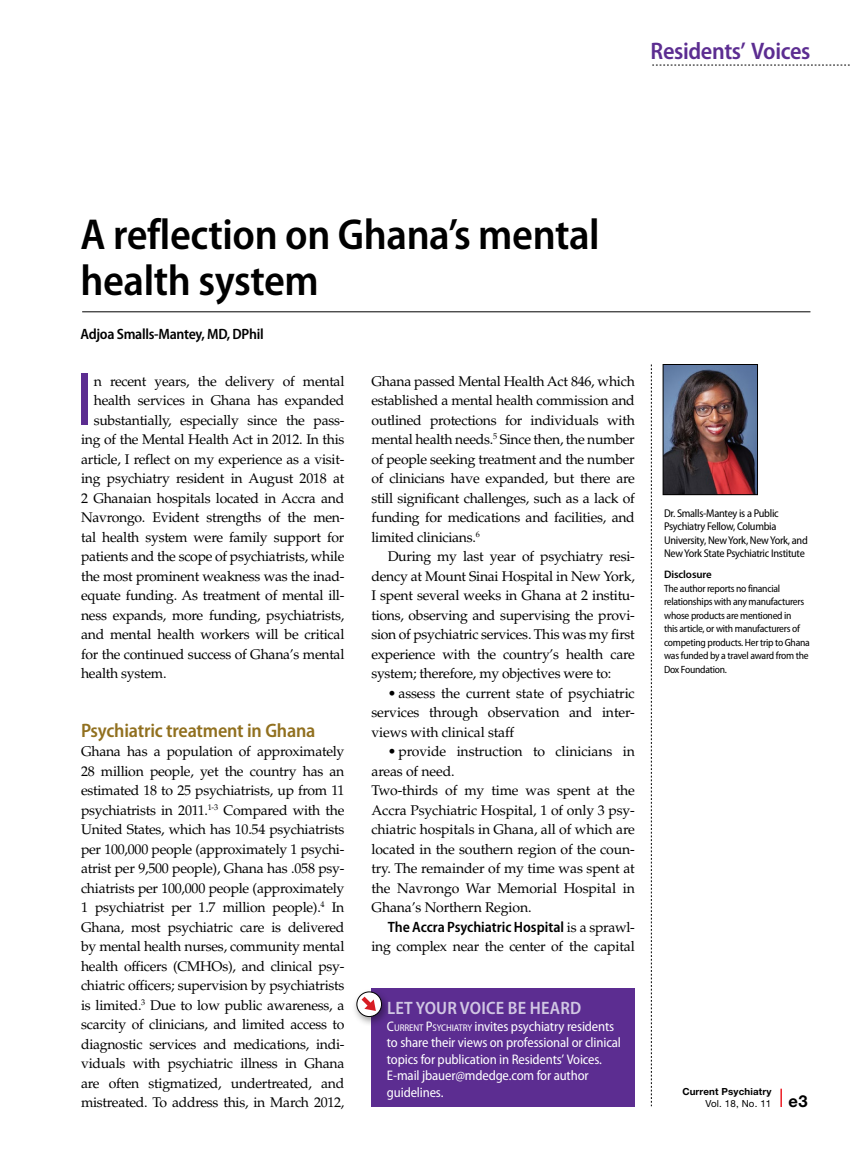
<style>
.page{position:relative;width:851px;height:1161px;background:#fff}
.page>*{position:absolute;margin:0;border:0;box-sizing:border-box;transform-origin:0 0}
.body_dropcap{font:semi-condensed 76.8px "Myriad Pro";color:#5c2d91}
.t1{font:600 semi-condensed 43.5px/46.5px "Myriad Pro";letter-spacing:-.01em;color:#000}
.t2{font:600 semi-condensed 24px "Myriad Pro";letter-spacing:-.015em;color:#5c2d91}
.sub2{font:600 semi-condensed 19.5px "Myriad Pro";letter-spacing:-.01em;color:#91701f}
.t3{font:600 semi-condensed 18px "Myriad Pro";letter-spacing:.01em;color:#d1c7e3}
.t4{font:700 16.5px "Helvetica Neue LT Std";color:#000}
.body_indent{font:600 semi-condensed 15px "Myriad Pro";color:#000}
.bbody_byline{font:600 semi-condensed 15px "Myriad Pro";letter-spacing:-.02em;color:#000}
.body{font:14.1px/19.5px "Palatino LT Std";letter-spacing:-.01em;color:#000;text-align:justify}
.body_dropcap-2{font:14.1px "Palatino LT Std";letter-spacing:-.02em;color:#000}
.body_indent-2{font:14.1px/19.5px "Palatino LT Std";letter-spacing:-.02em;color:#000;text-align:justify}
.t5{font:semi-condensed 13.8px/16.5px "Myriad Pro";letter-spacing:-.01em;color:#fff}
.body_af{font:semi-condensed 11.25px/13.5px "Myriad Pro";letter-spacing:-.025em;color:#000}
.bbody_disclosure{font:600 10.8px "Myriad Pro";letter-spacing:-.01em;color:#000}
.disclosure{font:semi-condensed 10.5px/13.5px "Myriad Pro";letter-spacing:-.025em;color:#000}
.t6{font:700 9.75px "Helvetica Neue LT Std";letter-spacing:.015em;color:#000}
.t7{font:9.75px "Helvetica Neue LT Std";letter-spacing:.015em;color:#000}
.s1{font-family:"Palatino LT Std";font-weight:400;font-stretch:normal;font-size:14.1px}
.s2{font-style:inherit}
.s3{font-size:9.75px}
</style>
<div class="page">
<svg style="left:780px;top:1089px;width:1px;height:18px"></svg>
<svg style="left:651px;top:364px;width:1px;height:742px"></svg>
<hr style="left:82px;top:312px;width:728px;height:1px;background:#000">
<svg style="left:652px;top:65px;width:198px;height:1px"></svg>
<div style="left:371px;top:988px;width:263px;height:119px;background:#5c2d91"></div>
<div style="left:351px;top:988px;width:40px;height:39px;background:#000;opacity:.4"></div>
<svg style="left:357px;top:992px;width:24px;height:25px"></svg>
<div style="left:356px;top:991px;width:26px;height:26px;border:1px solid #000;border-radius:50%"></div>
<svg style="left:361px;top:997px;width:15px;height:14px"></svg>
<img style="left:665px;top:366px;width:90px;height:127px">
<div style="left:663px;top:364px;width:94px;height:131px;border:1px solid #000"></div>
<h3 class="t2" style="left:650px;top:35px;width:161px">Residents’ Voices</h3>
<p class="t1" style="left:81px;top:210px;width:520px">A reflection on Ghana’s mental health system</p>
<p class="bbody_byline" style="left:81px;top:324px;width:184px">Adjoa Smalls-Mantey, MD, DPhil</p>
<p class="body_dropcap" style="left:76px;top:352px;width:19px">I</p>
<p class="body_dropcap-2" style="left:94px;top:372px;width:252px">n recent years, the delivery of mental</p>
<p class="body_dropcap-2" style="left:94px;top:392px;width:252px">health services in Ghana has expanded</p>
<p class="body_dropcap-2" style="left:94px;top:411px;width:252px">substantially, especially since the pass-</p>
<p class="body_dropcap-2" style="left:81px;top:431px;width:265px">ing of the Mental Health Act in 2012. In this</p>
<p class="body_dropcap-2" style="left:81px;top:450px;width:265px">article, I reflect on my experience as a visit-</p>
<p class="body_dropcap-2" style="left:81px;top:470px;width:265px">ing psychiatry resident in August 2018 at</p>
<p class="body_dropcap-2" style="left:81px;top:489px;width:265px">2 Ghanaian hospitals located in Accra and</p>
<p class="body_dropcap-2" style="left:81px;top:509px;width:265px">Navrongo. Evident strengths of the men-</p>
<p class="body_dropcap-2" style="left:81px;top:528px;width:265px">tal health system were family support for</p>
<p class="body_dropcap-2" style="left:81px;top:548px;width:265px">patients and the scope of psychiatrists, while</p>
<p class="body_dropcap-2" style="left:81px;top:567px;width:265px">the most prominent weakness was the inad-</p>
<p class="body_dropcap-2" style="left:81px;top:587px;width:265px">equate funding. As treatment of mental ill-</p>
<p class="body_dropcap-2" style="left:81px;top:606px;width:265px">ness expands, more funding, psychiatrists,</p>
<p class="body_dropcap-2" style="left:81px;top:626px;width:265px">and mental health workers will be critical</p>
<p class="body_dropcap-2" style="left:81px;top:645px;width:265px">for the continued success of Ghana’s mental</p>
<p class="body_dropcap-2" style="left:81px;top:665px;width:87px">health system.</p>
<p class="sub2" style="left:81px;top:718px;width:236px">Psychiatric treatment in Ghana</p>
<p class="body" style="left:81px;top:742px;width:265px">Ghana has a population of approximately 28 million people, yet the country has an estimated 18 to 25 psychiatrists, up from 11 psychiatrists in 2011.<sup>1-3</sup> Compared with the United States, which has 10.54 psychiatrists per 100,000 people (approximately 1 psychi&shy;atrist per 9,500 people), Ghana has .058 psy&shy;chiatrists per 100,000 people (approximately 1 psychiatrist per 1.7 million people).<sup>4</sup> In Ghana, most psychiatric care is delivered by mental health nurses, community mental health officers (CMHOs), and clinical psy&shy;chiatric officers; supervision by psychiatrists is limited.<sup>3</sup> Due to low public awareness, a scarcity of clinicians, and limited access to diagnostic services and medications, indi&shy;viduals with psychiatric illness in Ghana are often stigmatized, undertreated, and mistreated. To address this, in March 2012,</p>
<p class="body" style="left:371px;top:371px;width:265px">Ghana passed Mental Health Act 846, which established a mental health commission and outlined protections for individuals with mental health needs.<sup>5</sup> Since then, the number of people seeking treatment and the number of clinicians have expanded, but there are still significant challenges, such as a lack of funding for medications and facilities, and limited clinicians.<sup>6</sup></p>
<p class="body_indent-2" style="left:371px;top:547px;width:265px;text-indent:16px">During my last year of psychiatry resi&shy;dency at Mount Sinai Hospital in New York, I spent several weeks in Ghana at 2 institu&shy;tions, observing and supervising the provi&shy;sion of psychiatric services. This was my first experience with the country’s health care system; therefore, my objectives were to:</p>
<p class="body" style="left:371px;top:683px;width:265px;text-indent:16px">• assess the current state of psychiatric services through observation and inter&shy;views with clinical staff</p>
<p class="body" style="left:371px;top:742px;width:265px;text-indent:16px">• provide instruction to clinicians in areas of need.</p>
<p class="body" style="left:371px;top:781px;width:265px">Two-thirds of my time was spent at the Accra Psychiatric Hospital, 1 of only 3 psy&shy;chiatric hospitals in Ghana, all of which are located in the southern region of the coun&shy;try. The remainder of my time was spent at the Navrongo War Memorial Hospital in Ghana’s Northern Region.</p>
<p class="body_indent" style="left:387px;top:917px;width:249px">The Accra Psychiatric Hospital <span class="s1">is a sprawl-</span></p>
<p class="body_indent-2" style="left:371px;top:937px;width:265px">ing complex near the center of the capital</p>
<p class="t3" style="left:387px;top:997px;width:196px">LET YOUR VOICE BE HEARD</p>
<p class="t5" style="left:387px;top:1018px;width:235px"><span class="s2">C</span><span class="s3">URRENT</span> <span class="s2">P</span><span class="s3">SYCHIATRY</span> invites psychiatry residents to share their views on professional or clinical topics for publication in Residents’ Voices.<br>E-mail jbauer@mdedge.com for author guidelines.</p>
<p class="body_af" style="left:664px;top:506px;width:145px">Dr. Smalls-Mantey is a Public Psychiatry Fellow, Columbia University, New York, New York, and New York State Psychiatric Institute</p>
<p class="bbody_disclosure" style="left:664px;top:568px;width:49px">Disclosure</p>
<p class="disclosure" style="left:664px;top:581px;width:147px">The author reports no financial relationships with any manufacturers whose products are mentioned in<br>this article, or with manufacturers of competing products. Her trip to Ghana was funded by a travel award from the Dox Foundation.</p>
<p class="t6" style="left:682px;top:1085px;width:90px">Current Psychiatry</p>
<p class="t7" style="left:705px;top:1098px;width:67px">Vol. 18, No. 11</p>
<p class="t4" style="left:788px;top:1091px;width:20px">e3</p>
</div>
